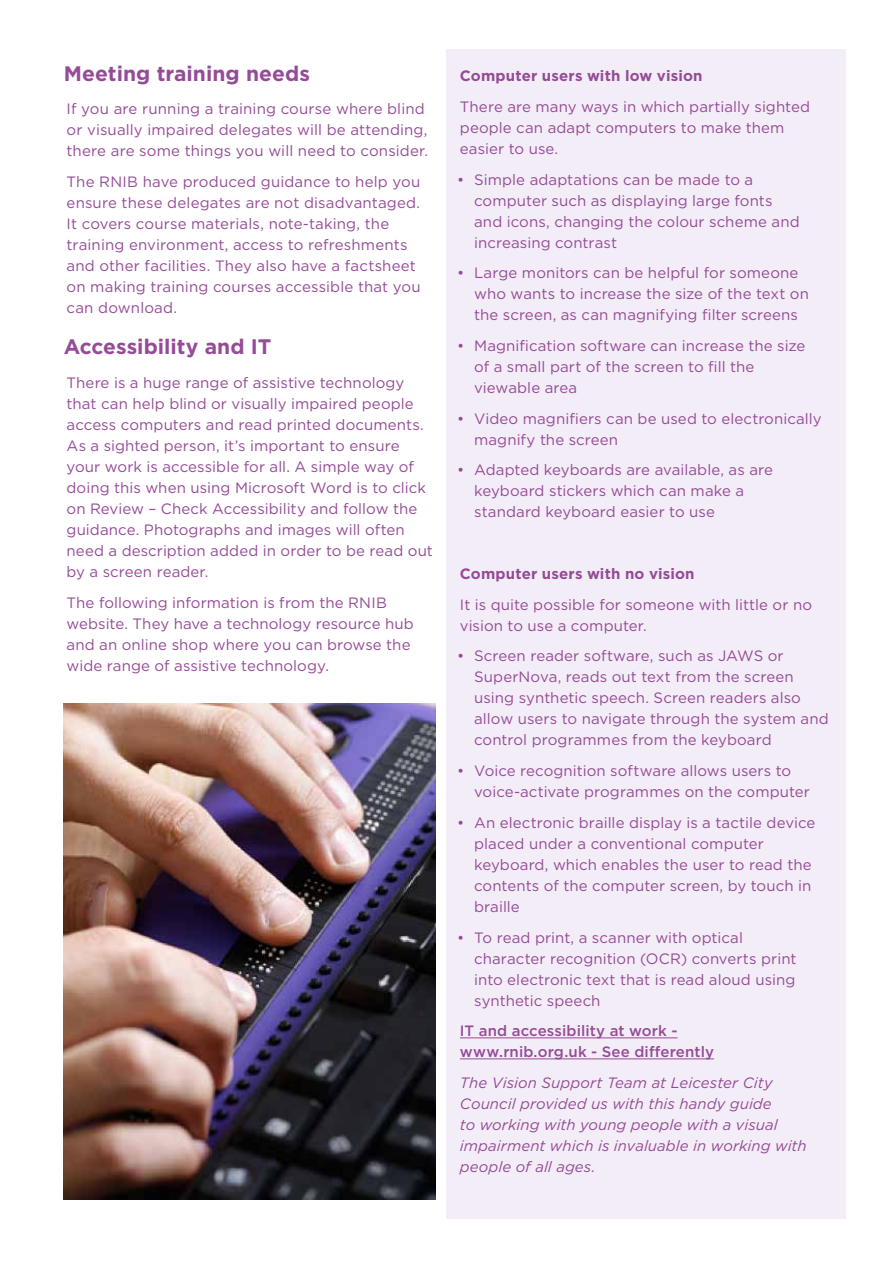
<style>
.page{position:relative;width:893px;height:1263px;background:#fff}
.page>*{position:absolute;margin:0;border:0;box-sizing:border-box;transform-origin:0 0}
.t1{font:700 21px "Gotham";color:#954b97}
.t2{font:15px/21px "Gotham";letter-spacing:.005em;color:#954b97}
.t3{font:italic 15px/21px "Gotham";color:#954b97}
.t4{font:500 15px/21px "Gotham";letter-spacing:.005em;color:#954b97}
.t5{font:700 15px "Gotham";letter-spacing:.01em;color:#954b97}
</style>
<div class="page">
<div style="left:446px;top:49px;width:400px;height:1169px;background:#f3edf7"></div>
<hr style="left:460px;top:1037px;width:217px;height:1px;background:#954b97">
<hr style="left:460px;top:1058px;width:254px;height:1px;background:#954b97">
<img style="left:64px;top:704px;width:372px;height:495px">
<h1 class="t1" style="left:64px;top:59px;width:248px">Meeting training needs</h1>
<p class="t2" style="left:67px;top:98px;width:363px">If you are running a training course where blind or visually impaired delegates will be attending, there are some things you will need to consider.</p>
<p class="t2" style="left:67px;top:171px;width:356px">The RNIB have produced guidance to help you ensure these delegates are not disadvantaged.<br>It covers course materials, note-taking, the training environment, access to refreshments and other facilities. They also have a factsheet on making training courses accessible that you can download.</p>
<h1 class="t1" style="left:64px;top:333px;width:209px">Accessibility and IT</h1>
<p class="t2" style="left:67px;top:372px;width:368px">There is a huge range of assistive technology that can help blind or visually impaired people access computers and read printed documents.<br>As a sighted person, it’s important to ensure your work is accessible for all. A simple way of doing this when using Microsoft Word is to click on Review – Check Accessibility and follow the guidance. Photographs and images will often need a description added in order to be read out by a screen reader.</p>
<p class="t2" style="left:67px;top:591px;width:349px">The following information is from the RNIB website. They have a technology resource hub and an online shop where you can browse the wide range of assistive technology.</p>
<p class="t5" style="left:460px;top:66px;width:244px">Computer users with low vision</p>
<p class="t2" style="left:460px;top:96px;width:352px">There are many ways in which partially sighted people can adapt computers to make them easier to use.</p>
<p class="t2" style="left:474px;top:168px;width:327px;text-indent:-17px">• Simple adaptations can be made to a computer such as displaying large fonts and icons, changing the colour scheme and increasing contrast</p>
<p class="t2" style="left:474px;top:262px;width:336px;text-indent:-17px">• Large monitors can be helpful for someone who wants to increase the size of the text on the screen, as can magnifying filter screens</p>
<p class="t2" style="left:474px;top:335px;width:333px;text-indent:-17px">• Magnification software can increase the size of a small part of the screen to fill the viewable area</p>
<p class="t2" style="left:474px;top:408px;width:349px;text-indent:-17px">• Video magnifiers can be used to electronically magnify the screen</p>
<p class="t2" style="left:474px;top:459px;width:300px;text-indent:-17px">• Adapted keyboards are available, as are keyboard stickers which can make a standard keyboard easier to use</p>
<p class="t5" style="left:460px;top:564px;width:236px">Computer users with no vision</p>
<p class="t2" style="left:460px;top:593px;width:354px">It is quite possible for someone with little or no vision to use a computer.</p>
<p class="t2" style="left:474px;top:645px;width:356px;text-indent:-17px">• Screen reader software, such as JAWS or SuperNova, reads out text from the screen using synthetic speech. Screen readers also allow users to navigate through the system and control programmes from the keyboard</p>
<p class="t2" style="left:474px;top:760px;width:337px;text-indent:-17px">• Voice recognition software allows users to voice-activate programmes on the computer</p>
<p class="t2" style="left:474px;top:812px;width:343px;text-indent:-17px">• An electronic braille display is a tactile device placed under a conventional computer keyboard, which enables the user to read the contents of the computer screen, by touch in braille</p>
<p class="t2" style="left:474px;top:926px;width:324px;text-indent:-17px">• To read print, a scanner with optical character recognition (OCR) converts print into electronic text that is read aloud using synthetic speech</p>
<p class="t4" style="left:460px;top:1020px;width:256px">IT and accessibility at work - www.rnib.org.uk - See differently</p>
<p class="t3" style="left:460px;top:1072px;width:348px">The Vision Support Team at Leicester City Council provided us with this handy guide<br>to working with young people with a visual impairment which is invaluable in working with people of all ages.</p>
</div>
